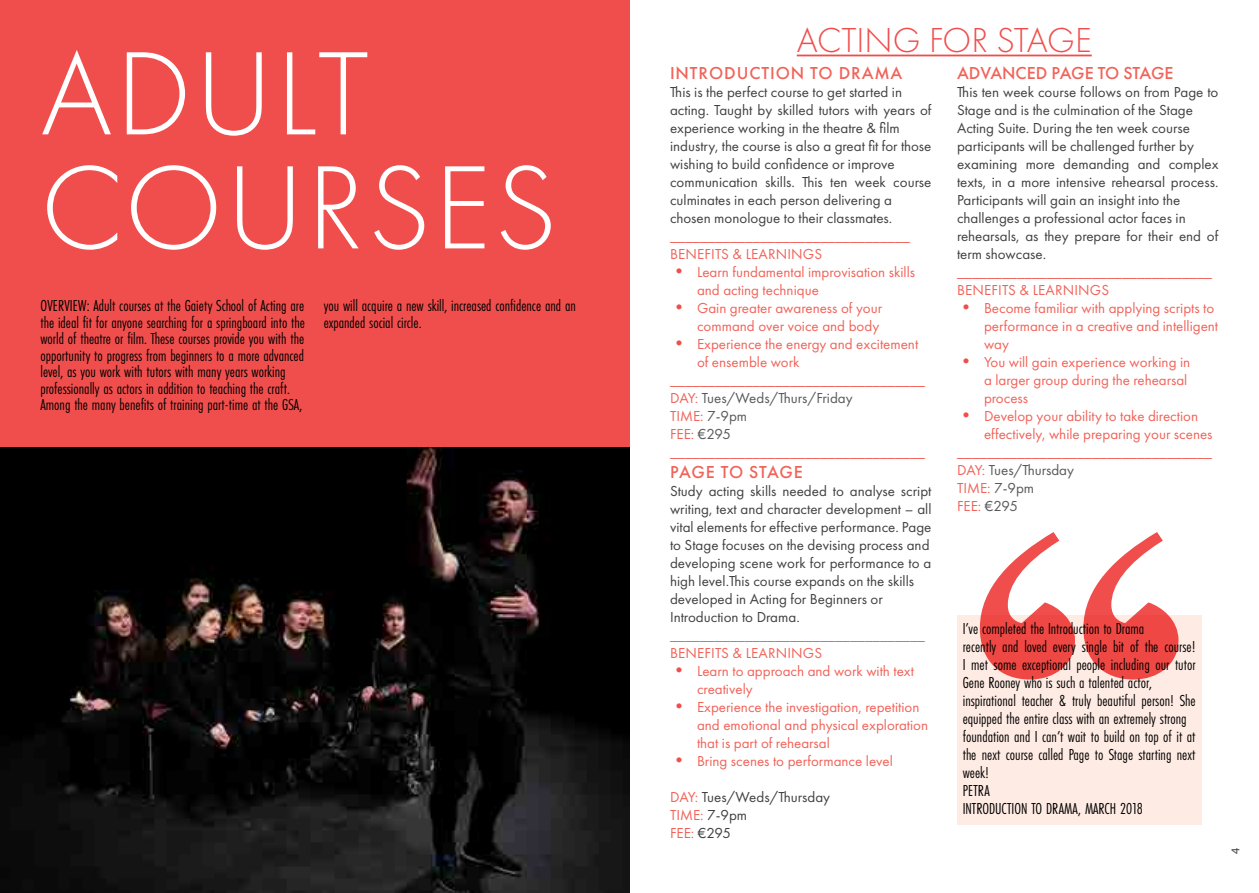
<style>
.page{position:relative;width:1259px;height:893px;background:#fff}
.page>*{position:absolute;margin:0;border:0;box-sizing:border-box;transform-origin:0 0}
.t1{font:300 123px/114px "Futura PT";letter-spacing:.025em;color:#fff}
.t2{font:300 36px "Futura PT";color:#f04e4c}
.t3{font:500 18px "Futura PT";letter-spacing:.05em;color:#f16359}
.t4{font:500 18px "Futura PT";color:#f16359}
.t5{font:500 18px "Futura PT";letter-spacing:.03em;color:#f16359}
.t6{font:16.5px/18px "Futura PT Cond";color:#000}
.t7{font:15px/18px "Futura PT";color:#414042}
.t8{font:15px/18px "Futura PT";color:#f16359}
.t9{font:15px "Futura PT";color:#58595b}
.t10{font:12px "Myriad Pro";color:#414042}
.s1{font-size:18px;color:#f04e4c}
.s2{color:#f16359}
.s3{color:#58595b}
</style>
<div class="page">
<img style="left:0;top:446px;width:629px;height:447px">
<div style="left:0;top:0;width:629px;height:446px;background:#f04e4c"></div>
<svg style="left:981px;top:532px;width:187px;height:83px"></svg>
<svg style="left:957px;top:615px;width:244px;height:209px;fill:#feebe3"></svg>
<hr style="left:796px;top:55px;width:295px;height:1px;background:#f04e4c">
<h1 class="t1" style="left:40px;top:37px;width:518px">ADULT<br>COURSES</h1>
<p class="t6" style="left:40px;top:298px;width:266px;line-height:16.5px">OVERVIEW: Adult courses at the Gaiety School of Acting are the ideal fit for anyone searching for a springboard into the world of theatre or film. These courses provide you with the opportunity to progress from beginners to a more advanced level, as you work with tutors with many years working professionally as actors in addition to teaching the craft.<br>Among the many benefits of training part-time at the GSA,</p>
<p class="t6" style="left:324px;top:298px;width:254px;line-height:16.5px">you will acquire a new skill, increased confidence and an expanded social circle.</p>
<h2 class="t2" style="left:796px;top:19px;width:296px">ACTING FOR STAGE</h2>
<p class="t3" style="left:670px;top:62px;width:234px">INTRODUCTION TO DRAMA</p>
<p class="t7" style="left:670px;top:83px;width:263px">This is the perfect course to get started in acting. Taught by skilled tutors with years of experience working in the theatre &amp; film industry, the course is also a great fit for those wishing to build confidence or improve communication skills. This ten week course culminates in each person delivering a chosen monologue to their classmates.</p>
<p class="t8" style="left:670px;top:227px;width:241px">________________________________<br>BENEFITS &amp; LEARNINGS</p>
<p class="t8" style="left:697px;top:263px;width:219px;text-indent:-27px"><span class="s1">•</span> Learn fundamental improvisation skills and acting technique</p>
<p class="t8" style="left:670px;top:299px;width:214px;text-align:right"><span class="s1">•</span> Gain greater awareness of your command over voice and body</p>
<p class="t8" style="left:670px;top:335px;width:250px"><span class="s1">•</span> Experience the energy and excitement</p>
<p class="t8" style="left:697px;top:353px;width:104px">of ensemble work</p>
<p class="t8" style="left:670px;top:371px;width:256px">__________________________________</p>
<p class="t9" style="left:670px;top:389px;width:184px"><span class="s2">DAY:</span> Tues/Weds/Thurs/Friday</p>
<p class="t8" style="left:670px;top:407px;width:79px">TIME: <span class="s3">7-9pm</span></p>
<p class="t8" style="left:670px;top:425px;width:62px">FEE: <span class="s3">€295</span></p>
<p class="t8" style="left:670px;top:443px;width:256px">__________________________________</p>
<p class="t5" style="left:670px;top:461px;width:134px">PAGE TO STAGE</p>
<p class="t7" style="left:670px;top:482px;width:263px">Study acting skills needed to analyse script writing, text and character development – all vital elements for effective performance. Page to Stage focuses on the devising process and developing scene work for performance to a high level.This course expands on the skills developed in Acting for Beginners or Introduction to Drama.</p>
<p class="t8" style="left:670px;top:626px;width:256px">__________________________________<br>BENEFITS &amp; LEARNINGS</p>
<p class="t8" style="left:697px;top:662px;width:218px;text-indent:-27px"><span class="s1">•</span> Learn to approach and work with text creatively</p>
<p class="t8" style="left:697px;top:698px;width:233px;text-indent:-27px"><span class="s1">•</span> Experience the investigation, repetition and emotional and physical exploration that is part of rehearsal</p>
<p class="t8" style="left:670px;top:752px;width:224px"><span class="s1">•</span> Bring scenes to performance level</p>
<p class="t7" style="left:670px;top:788px;width:162px"><span class="s2">DAY:</span> Tues/Weds/Thursday<br><span class="s2">TIME:</span> 7-9pm<br><span class="s2">FEE:</span> €295</p>
<p class="t4" style="left:957px;top:62px;width:218px">ADVANCED PAGE TO STAGE</p>
<p class="t7" style="left:957px;top:83px;width:263px">This ten week course follows on from Page to Stage and is the culmination of the Stage Acting Suite. During the ten week course participants will be challenged further by examining more demanding and complex texts, in a more intensive rehearsal process.<br>Participants will gain an insight into the challenges a professional actor faces in rehearsals, as they prepare for their end of term showcase.</p>
<p class="t8" style="left:957px;top:263px;width:256px">__________________________________<br>BENEFITS &amp; LEARNINGS</p>
<p class="t8" style="left:984px;top:299px;width:236px;text-indent:-27px"><span class="s1">•</span> Become familiar with applying scripts to performance in a creative and intelligent way</p>
<p class="t8" style="left:984px;top:353px;width:208px;text-indent:-27px"><span class="s1">•</span> You will gain experience working in a larger group during the rehearsal process</p>
<p class="t8" style="left:957px;top:407px;width:243px"><span class="s1">•</span> Develop your ability to take direction</p>
<p class="t8" style="left:984px;top:425px;width:230px">effectively, while preparing your scenes</p>
<p class="t8" style="left:957px;top:443px;width:256px">__________________________________</p>
<p class="t9" style="left:957px;top:461px;width:119px"><span class="s2">DAY:</span> Tues/Thursday</p>
<p class="t8" style="left:957px;top:479px;width:79px">TIME: <span class="s3">7-9pm</span></p>
<p class="t8" style="left:957px;top:497px;width:62px">FEE: <span class="s3">€295</span></p>
<p class="t6" style="left:962px;top:620px;width:234px">I’ve completed the Introduction to Drama<br>recently and loved every single bit of the course!<br>I met some exceptional people including our tutor Gene Rooney who is such a talented actor, inspirational teacher &amp; truly beautiful person! She equipped the entire class with an extremely strong foundation and I can’t wait to build on top of it at the next course called Page to Stage starting next week!<br>PETRA<br>INTRODUCTION TO DRAMA, MARCH 2018</p>
<p class="t10" style="left:1228px;top:854px;width:8px;rotate:-90deg">4</p>
</div>
